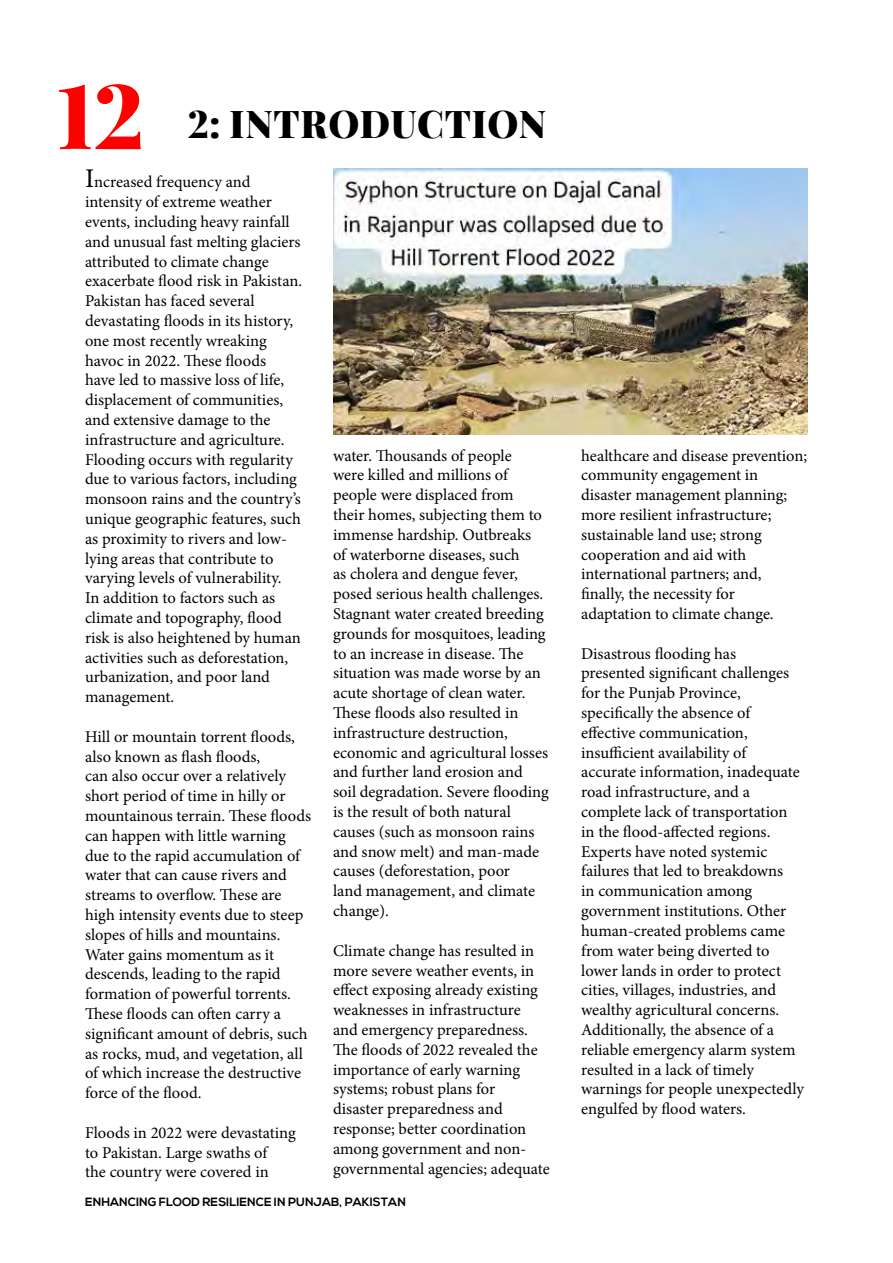
<style>
.page{position:relative;width:893px;height:1263px;background:#fff}
.page>*{position:absolute;margin:0;border:0;box-sizing:border-box;transform-origin:0 0}
.t1{font:90px "Playfair Display";color:#f00}
.t2{font:37.5px "Playfair Display";letter-spacing:.02em;color:#000}
.t3{font:16.5px/19.8px "Minion Pro";color:#000}
.t4{font:700 12px "Nexa";color:#000}
.s1{font-size:27px}
</style>
<div class="page">
<img style="left:334px;top:168px;width:474px;height:266px">
<h1 class="t1" style="left:57px;top:45px;width:90px">12</h1>
<h2 class="t2" style="left:188px;top:94px;width:360px">2: INTRODUCTION</h2>
<p class="t3" style="left:85px;top:172px;width:219px"><span class="s1">I</span>ncreased frequency and intensity of extreme weather events, including heavy rainfall and unusual fast melting glaciers attributed to climate change exacerbate flood risk in Pakistan.<br>Pakistan has faced several devastating floods in its history, one most recently wreaking havoc in 2022. These floods<br>have led to massive loss of life, displacement of communities, and extensive damage to the infrastructure and agriculture.<br>Flooding occurs with regularity due to various factors, including monsoon rains and the country’s unique geographic features, such as proximity to rivers and low&shy;lying areas that contribute to varying levels of vulnerability.<br>In addition to factors such as climate and topography, flood risk is also heightened by human activities such as deforestation, urbanization, and poor land management.</p>
<p class="t3" style="left:85px;top:727px;width:228px">Hill or mountain torrent floods, also known as flash floods,<br>can also occur over a relatively short period of time in hilly or mountainous terrain. These floods can happen with little warning due to the rapid accumulation of water that can cause rivers and streams to overflow. These are high intensity events due to steep slopes of hills and mountains.<br>Water gains momentum as it descends, leading to the rapid formation of powerful torrents.<br>These floods can often carry a significant amount of debris, such as rocks, mud, and vegetation, all of which increase the destructive force of the flood.</p>
<p class="t3" style="left:85px;top:1123px;width:212px">Floods in 2022 were devastating to Pakistan. Large swaths of<br>the country were covered in</p>
<p class="t3" style="left:333px;top:445px;width:217px">water. Thousands of people<br>were killed and millions of people were displaced from their homes, subjecting them to immense hardship. Outbreaks<br>of waterborne diseases, such<br>as cholera and dengue fever, posed serious health challenges.<br>Stagnant water created breeding grounds for mosquitoes, leading to an increase in disease. The situation was made worse by an acute shortage of clean water.<br>These floods also resulted in infrastructure destruction, economic and agricultural losses and further land erosion and soil degradation. Severe flooding is the result of both natural causes (such as monsoon rains and snow melt) and man-made causes (deforestation, poor<br>land management, and climate change).</p>
<p class="t3" style="left:333px;top:940px;width:218px">Climate change has resulted in more severe weather events, in effect exposing already existing weaknesses in infrastructure<br>and emergency preparedness.<br>The floods of 2022 revealed the importance of early warning systems; robust plans for<br>disaster preparedness and response; better coordination among government and non&shy;governmental agencies; adequate</p>
<p class="t4" style="left:85px;top:1194px;width:322px">ENHANCING FLOOD RESILIENCE IN PUNJAB, PAKISTAN</p>
<p class="t3" style="left:581px;top:445px;width:228px">healthcare and disease prevention; community engagement in disaster management planning; more resilient infrastructure; sustainable land use; strong cooperation and aid with international partners; and, finally, the necessity for adaptation to climate change.</p>
<p class="t3" style="left:581px;top:643px;width:224px">Disastrous flooding has presented significant challenges for the Punjab Province, specifically the absence of effective communication, insufficient availability of accurate information, inadequate road infrastructure, and a complete lack of transportation in the flood-affected regions.<br>Experts have noted systemic failures that led to breakdowns<br>in communication among government institutions. Other human-created problems came from water being diverted to lower lands in order to protect cities, villages, industries, and wealthy agricultural concerns.<br>Additionally, the absence of a reliable emergency alarm system resulted in a lack of timely warnings for people unexpectedly engulfed by flood waters.</p>
</div>
